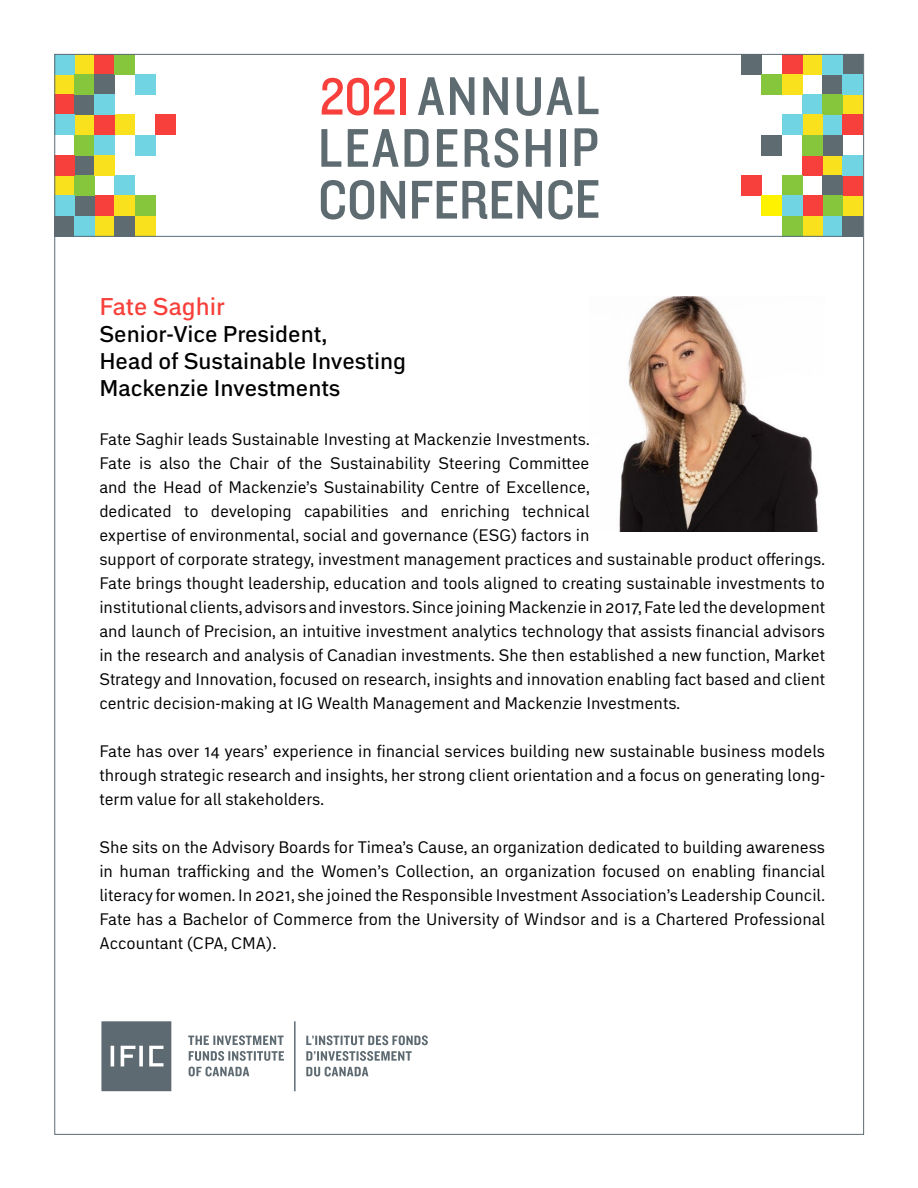
<style>
.page{position:relative;width:918px;height:1188px;background:#fff}
.page>*{position:absolute;margin:0;border:0;box-sizing:border-box;transform-origin:0 0}
.t1{font:500 24px "Embarcadero MVB Pro";color:#f7403a}
.t2{font:500 22.5px/27px "Embarcadero MVB Pro";color:#000}
.t3{font:16.5px/24px "Embarcadero MVB Pro";color:#000;text-align:justify}
</style>
<div class="page">
<img style="left:619px;top:297px;width:200px;height:235px">
<div style="left:74px;top:54px;width:21px;height:20px;background:#f9e11e"></div>
<div style="left:54px;top:74px;width:20px;height:21px;background:#f9e11e"></div>
<div style="left:74px;top:115px;width:21px;height:20px;background:#f9e11e"></div>
<div style="left:115px;top:115px;width:20px;height:20px;background:#f9e11e"></div>
<div style="left:54px;top:176px;width:20px;height:20px;background:#f9e11e"></div>
<div style="left:95px;top:216px;width:20px;height:20px;background:#f9e11e"></div>
<div style="left:135px;top:216px;width:20px;height:20px;background:#f9e11e"></div>
<div style="left:95px;top:54px;width:20px;height:20px;background:#f7403b"></div>
<div style="left:54px;top:95px;width:20px;height:20px;background:#f7403b"></div>
<div style="left:95px;top:115px;width:20px;height:20px;background:#f7403b"></div>
<div style="left:155px;top:115px;width:21px;height:20px;background:#f7403b"></div>
<div style="left:95px;top:196px;width:20px;height:20px;background:#f7403b"></div>
<div style="left:74px;top:196px;width:21px;height:20px;background:#5e6b70"></div>
<div style="left:54px;top:216px;width:20px;height:20px;background:#5e6b70"></div>
<div style="left:74px;top:155px;width:21px;height:21px;background:#5e6b70"></div>
<div style="left:74px;top:95px;width:21px;height:20px;background:#5e6b70"></div>
<div style="left:54px;top:54px;width:20px;height:20px;background:#70d4e3"></div>
<div style="left:54px;top:115px;width:20px;height:20px;background:#70d4e3"></div>
<div style="left:135px;top:135px;width:20px;height:20px;background:#70d4e3"></div>
<div style="left:115px;top:176px;width:20px;height:20px;background:#70d4e3"></div>
<div style="left:74px;top:176px;width:21px;height:20px;background:#86c63c"></div>
<div style="left:135px;top:74px;width:20px;height:21px;background:#70d4e3"></div>
<div style="left:74px;top:74px;width:21px;height:21px;background:#86c63c"></div>
<div style="left:95px;top:74px;width:20px;height:21px;background:#5e6b70"></div>
<div style="left:74px;top:135px;width:21px;height:20px;background:#86c63c"></div>
<div style="left:95px;top:95px;width:20px;height:20px;background:#70d4e3"></div>
<div style="left:95px;top:135px;width:20px;height:20px;background:#70d4e3"></div>
<div style="left:54px;top:155px;width:20px;height:21px;background:#f7403b"></div>
<div style="left:95px;top:155px;width:20px;height:21px;background:#f9e11e"></div>
<div style="left:115px;top:216px;width:20px;height:20px;background:#5e6b70"></div>
<div style="left:135px;top:196px;width:20px;height:20px;background:#86c63c"></div>
<div style="left:74px;top:216px;width:21px;height:20px;background:#70d4e3"></div>
<div style="left:54px;top:196px;width:20px;height:20px;background:#70d4e3"></div>
<div style="left:115px;top:196px;width:20px;height:20px;background:#f9e11e"></div>
<div style="left:115px;top:54px;width:20px;height:20px;background:#86c63c"></div>
<div style="left:823px;top:216px;width:20px;height:20px;background:#70d4e3"></div>
<div style="left:843px;top:196px;width:20px;height:20px;background:#f9e11e"></div>
<div style="left:823px;top:155px;width:20px;height:21px;background:#f9e11e"></div>
<div style="left:843px;top:95px;width:20px;height:20px;background:#f9e11e"></div>
<div style="left:802px;top:54px;width:21px;height:20px;background:#f9e11e"></div>
<div style="left:742px;top:54px;width:20px;height:20px;background:#5e6b70"></div>
<div style="left:802px;top:216px;width:21px;height:20px;background:#f9e11e"></div>
<div style="left:843px;top:176px;width:20px;height:20px;background:#f7403b"></div>
<div style="left:802px;top:155px;width:21px;height:21px;background:#f7403b"></div>
<div style="left:742px;top:176px;width:20px;height:20px;background:#f7403b"></div>
<div style="left:823px;top:74px;width:20px;height:21px;background:#5e6b70"></div>
<div style="left:843px;top:54px;width:20px;height:20px;background:#5e6b70"></div>
<div style="left:823px;top:115px;width:20px;height:20px;background:#70d4e3"></div>
<div style="left:823px;top:176px;width:20px;height:20px;background:#5e6b70"></div>
<div style="left:843px;top:216px;width:20px;height:20px;background:#5e6b70"></div>
<div style="left:843px;top:155px;width:20px;height:21px;background:#70d4e3"></div>
<div style="left:762px;top:135px;width:20px;height:20px;background:#5e6b70"></div>
<div style="left:802px;top:95px;width:21px;height:20px;background:#70d4e3"></div>
<div style="left:823px;top:95px;width:20px;height:20px;background:#86c63c"></div>
<div style="left:762px;top:196px;width:20px;height:20px;background:#fff200"></div>
<div style="left:823px;top:196px;width:20px;height:20px;background:#86c63c"></div>
<div style="left:802px;top:196px;width:21px;height:20px;background:#f7403b"></div>
<div style="left:823px;top:135px;width:20px;height:20px;background:#5e6b70"></div>
<div style="left:782px;top:176px;width:20px;height:20px;background:#86c63c"></div>
<div style="left:802px;top:135px;width:21px;height:20px;background:#86c63c"></div>
<div style="left:843px;top:115px;width:20px;height:20px;background:#f7403b"></div>
<div style="left:802px;top:115px;width:21px;height:20px;background:#f9e11e"></div>
<div style="left:782px;top:54px;width:20px;height:20px;background:#f7403b"></div>
<div style="left:762px;top:74px;width:20px;height:21px;background:#86c63c"></div>
<div style="left:823px;top:54px;width:20px;height:20px;background:#70d4e3"></div>
<div style="left:843px;top:74px;width:20px;height:21px;background:#70d4e3"></div>
<div style="left:782px;top:74px;width:20px;height:21px;background:#f9e11e"></div>
<div style="left:782px;top:216px;width:20px;height:20px;background:#86c63c"></div>
<div style="left:782px;top:196px;width:20px;height:20px;background:#70d4e3"></div>
<div style="left:782px;top:115px;width:20px;height:20px;background:#70d4e3"></div>
<svg style="left:575px;top:128px;width:22px;height:38px"></svg>
<svg style="left:322px;top:78px;width:73px;height:37px"></svg>
<div style="left:400px;top:78px;width:5px;height:37px;background:#f7403b"></div>
<svg style="left:418px;top:77px;width:26px;height:38px"></svg>
<svg style="left:450px;top:77px;width:24px;height:38px"></svg>
<svg style="left:483px;top:77px;width:25px;height:38px"></svg>
<svg style="left:517px;top:76px;width:81px;height:40px"></svg>
<svg style="left:321px;top:129px;width:20px;height:38px"></svg>
<svg style="left:348px;top:129px;width:51px;height:38px"></svg>
<svg style="left:405px;top:129px;width:24px;height:38px"></svg>
<svg style="left:437px;top:129px;width:20px;height:38px"></svg>
<svg style="left:465px;top:128px;width:53px;height:40px"></svg>
<svg style="left:526px;top:129px;width:25px;height:38px"></svg>
<div style="left:560px;top:129px;width:6px;height:38px;background:#5e6b70"></div>
<svg style="left:321px;top:180px;width:53px;height:40px"></svg>
<svg style="left:381px;top:181px;width:24px;height:38px"></svg>
<svg style="left:412px;top:181px;width:100px;height:38px"></svg>
<svg style="left:518px;top:181px;width:24px;height:38px"></svg>
<svg style="left:548px;top:180px;width:50px;height:40px"></svg>
<svg style="left:188px;top:1035px;width:96px;height:10px"></svg>
<svg style="left:189px;top:1051px;width:95px;height:10px"></svg>
<svg style="left:189px;top:1067px;width:60px;height:9px"></svg>
<svg style="left:306px;top:1035px;width:122px;height:10px"></svg>
<svg style="left:306px;top:1051px;width:106px;height:10px"></svg>
<svg style="left:306px;top:1067px;width:62px;height:10px"></svg>
<svg style="left:294px;top:1021px;width:1px;height:70px"></svg>
<svg style="left:101px;top:1021px;width:70px;height:70px;background:#6d787f"></svg>
<hr style="left:54px;top:236px;width:809px;height:1px;background:#5a6e7e">
<h1 class="t1" style="left:99px;top:290px;width:127px">Fate Saghir</h1>
<h2 class="t2" style="left:99px;top:320px;width:308px">Senior-Vice President,<br>Head of Sustainable Investing<br>Mackenzie Investments</h2>
<p class="t3" style="left:99px;top:427px;width:727px;text-align:left">Fate Saghir leads Sustainable Investing at Mackenzie Investments.<br>Fate is also the Chair of the Sustainability Steering Committee<br>and the Head of Mackenzie’s Sustainability Centre of Excellence,<br>dedicated to developing capabilities and enriching technical<br>expertise of environmental, social and governance (ESG) factors in<br>support of corporate strategy, investment management practices and sustainable product offerings.<br>Fate brings thought leadership, education and tools aligned to creating sustainable investments to institutional clients, advisors and investors. Since joining Mackenzie in 2017, Fate led the development and launch of Precision, an intuitive investment analytics technology that assists financial advisors in the research and analysis of Canadian investments. She then established a new function, Market Strategy and Innovation, focused on research, insights and innovation enabling fact based and client centric decision-making at IG Wealth Management and Mackenzie Investments.</p>
<p class="t3" style="left:99px;top:739px;width:727px">Fate has over 14 years’ experience in financial services building new sustainable business models through strategic research and insights, her strong client orientation and a focus on generating long&shy;term value for all stakeholders.</p>
<p class="t3" style="left:99px;top:835px;width:727px">She sits on the Advisory Boards for Timea’s Cause, an organization dedicated to building awareness in human trafficking and the Women’s Collection, an organization focused on enabling financial literacy for women. In 2021, she joined the Responsible Investment Association’s Leadership Council.<br>Fate has a Bachelor of Commerce from the University of Windsor and is a Chartered Professional Accountant (CPA, CMA).</p>
</div>
